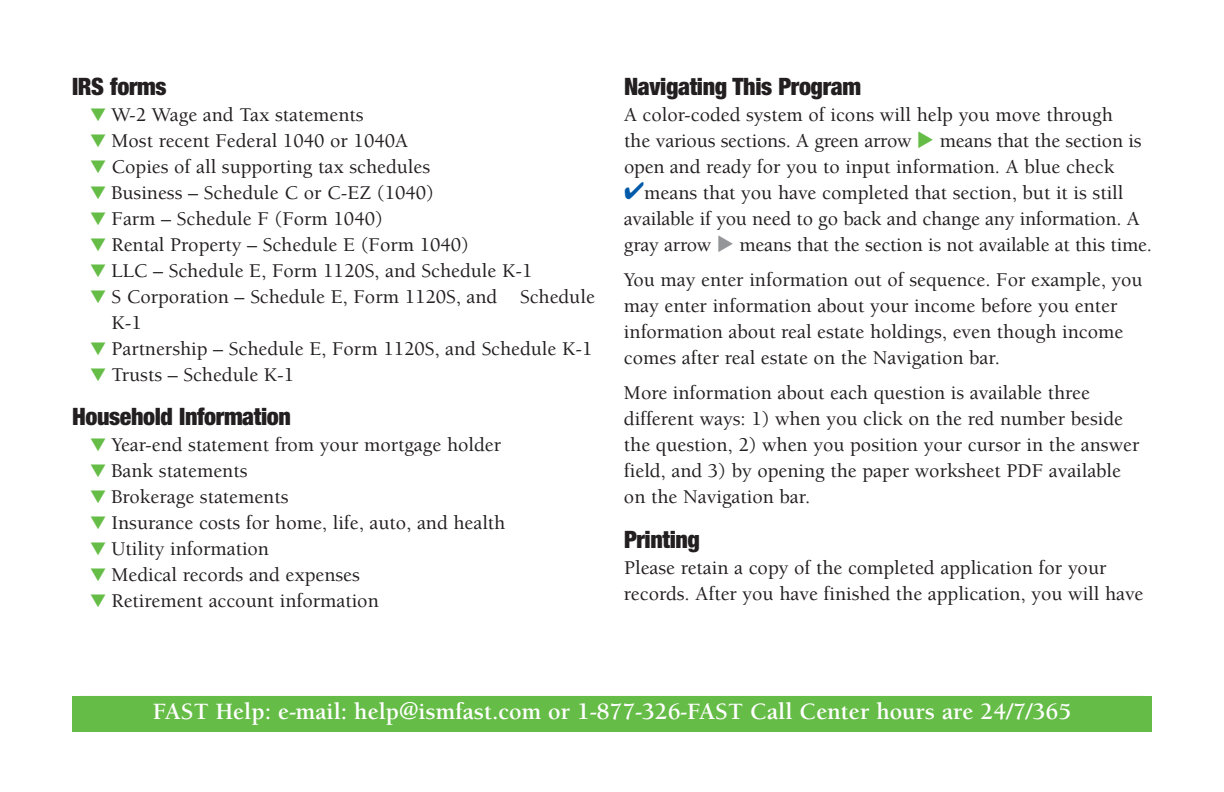
<style>
.page{position:relative;width:1224px;height:792px;background:#fff}
.page>*{position:absolute;margin:0;border:0;box-sizing:border-box;transform-origin:0 0}
.t1{font:700 24px "Berkeley Std";color:#fff}
.t2{font:900 condensed 24px "Helvetica Neue";letter-spacing:-.015em;color:#231f20}
.t3{font:500 20px/26px "Berkeley Std";color:#231f20}
.s1{color:#65bc46}
.s2{color:#015ba9}
</style>
<div class="page">
<div style="left:72px;top:696px;width:1080px;height:36px;background:#65bc46"></div>
<p class="t2" style="left:72px;top:72px;width:96px">IRS forms</p>
<p class="t3" style="left:90px;top:104px;width:275px"><span class="s1">▼</span> W-2 Wage and Tax statements</p>
<p class="t3" style="left:90px;top:130px;width:320px"><span class="s1">▼</span> Most recent Federal 1040 or 1040A</p>
<p class="t3" style="left:90px;top:156px;width:342px"><span class="s1">▼</span> Copies of all supporting tax schedules</p>
<p class="t3" style="left:90px;top:182px;width:346px"><span class="s1">▼</span> Business – Schedule C or C-EZ (1040)</p>
<p class="t3" style="left:90px;top:208px;width:294px"><span class="s1">▼</span> Farm – Schedule F (Form 1040)</p>
<p class="t3" style="left:90px;top:234px;width:381px"><span class="s1">▼</span> Rental Property – Schedule E (Form 1040)</p>
<p class="t3" style="left:90px;top:260px;width:444px"><span class="s1">▼</span> LLC – Schedule E, Form 1120S, and Schedule K-1</p>
<p class="t3" style="left:112px;top:286px;width:485px;text-indent:-22px"><span class="s1">▼</span> S Corporation – Schedule E, Form 1120S, and Schedule<br>K-1</p>
<p class="t3" style="left:90px;top:338px;width:504px"><span class="s1">▼</span> Partnership – Schedule E, Form 1120S, and Schedule K-1</p>
<p class="t3" style="left:90px;top:364px;width:206px"><span class="s1">▼</span> Trusts – Schedule K-1</p>
<p class="t2" style="left:72px;top:402px;width:221px">Household Information</p>
<p class="t3" style="left:90px;top:434px;width:413px"><span class="s1">▼</span> Year-end statement from your mortgage holder</p>
<p class="t3" style="left:90px;top:460px;width:159px"><span class="s1">▼</span> Bank statements</p>
<p class="t3" style="left:90px;top:486px;width:200px"><span class="s1">▼</span> Brokerage statements</p>
<p class="t3" style="left:90px;top:512px;width:417px"><span class="s1">▼</span> Insurance costs for home, life, auto, and health</p>
<p class="t3" style="left:90px;top:538px;width:181px"><span class="s1">▼</span> Utility information</p>
<p class="t3" style="left:90px;top:564px;width:271px"><span class="s1">▼</span> Medical records and expenses</p>
<p class="t3" style="left:90px;top:590px;width:290px"><span class="s1">▼</span> Retirement account information</p>
<p class="t2" style="left:624px;top:72px;width:239px">Navigating This Program</p>
<p class="t3" style="left:624px;top:104px;width:491px">A color-coded system of icons will help you move through the various sections. A green arrow</p>
<p class="t3" style="left:624px;top:130px;width:519px;text-indent:316px">means that the section is open and ready for you to input information. A blue check</p>
<p class="t3" style="left:624px;top:182px;width:517px"><span class="s2">✔</span>means that you have completed that section, but it is still available if you need to go back and change any information. A gray arrow</p>
<p class="t3" style="left:624px;top:229px;width:529px;line-height:35px;text-indent:115px">means that the section is not available at this time.<br>You may enter information out of sequence. For example, you</p>
<p class="t3" style="left:624px;top:295px;width:501px">may enter information about your income before you enter information about real estate holdings, even though income comes after real estate on the Navigation bar.</p>
<p class="t3" style="left:624px;top:382px;width:517px">More information about each question is available three different ways: 1) when you click on the red number beside the question, 2) when you position your cursor in the answer field, and 3) by opening the paper worksheet PDF available on the Navigation bar.</p>
<p class="t2" style="left:624px;top:524px;width:78px">Printing</p>
<p class="t3" style="left:624px;top:556px;width:521px">Please retain a copy of the completed application for your records. After you have finished the application, you will have</p>
<p class="t1" style="left:153px;top:702px;width:920px">FAST Help: e-mail: help@ismfast.com or 1-877-326-FAST Call Center hours are 24/7/365</p>
</div>
